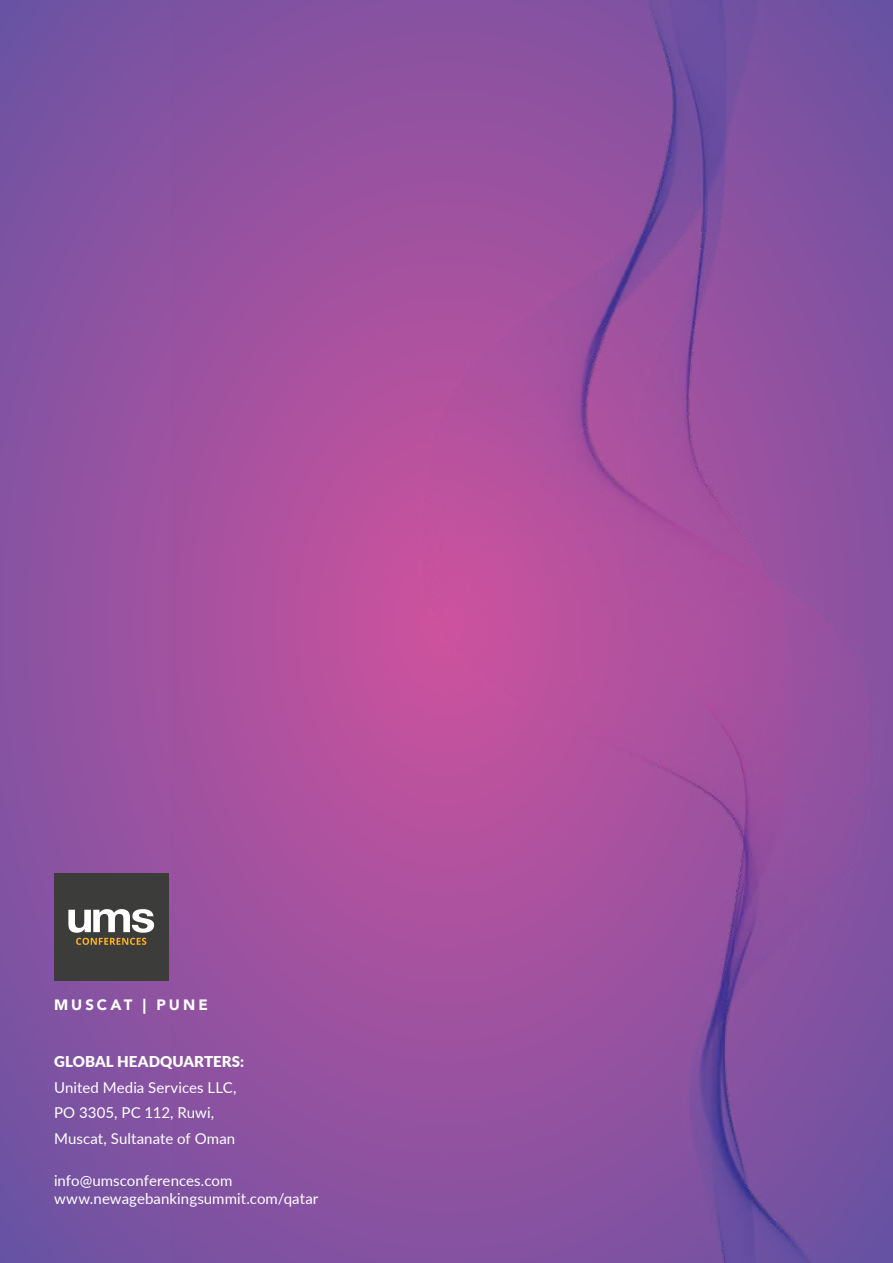
<style>
.page{position:relative;width:893px;height:1263px;background:#fff}
.page>*{position:absolute;margin:0;border:0;box-sizing:border-box;transform-origin:0 0}
.t1{font:15px/25.5px "Lato";letter-spacing:.005em;color:#fff}
.t2{font:900 15px "Lato";letter-spacing:.01em;color:#fff}
.t3{font:900 15px "Avenir";letter-spacing:.2em;color:#fff}
</style>
<div class="page">
<svg style="left:0;top:0;width:170px;height:1263px;background:#8552a1"></svg>
<img style="left:170px;top:0;width:723px;height:1263px">
<div style="left:54px;top:873px;width:114px;height:108px;background:#3c3c3b"></div>
<svg style="left:68px;top:909px;width:86px;height:36px"></svg>
<p class="t3" style="left:54px;top:992px;width:155px">MUSCAT | PUNE</p>
<p class="t2" style="left:54px;top:1051px;width:192px">GLOBAL HEADQUARTERS:</p>
<p class="t1" style="left:54px;top:1074px;width:184px">United Media Services LLC,<br>PO 3305, PC 112, Ruwi,<br>Muscat, Sultanate of Oman</p>
<p class="t1" style="left:54px;top:1171px;width:266px;line-height:18px">info@umsconferences.com www.newagebankingsummit.com/qatar</p>
</div>
